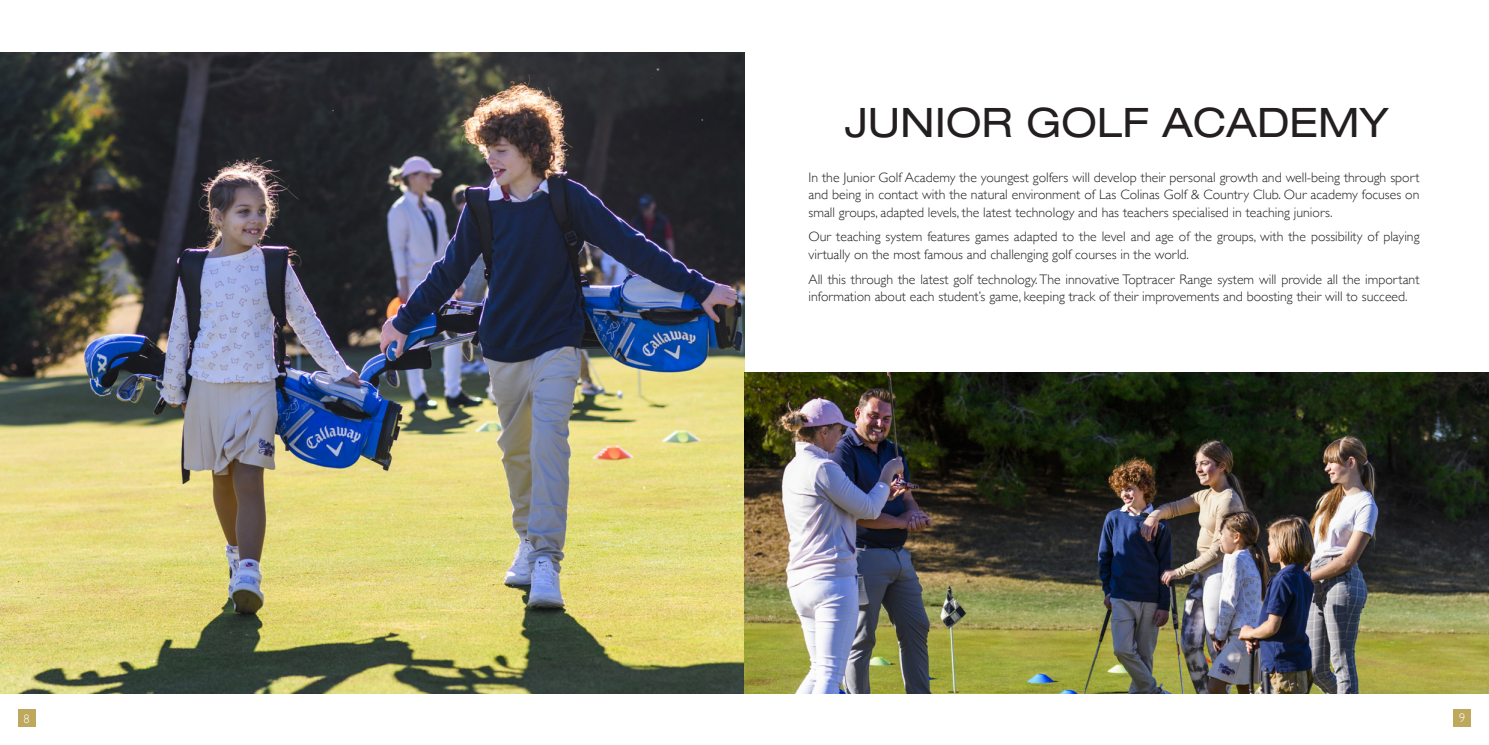
<style>
.page{position:relative;width:1489px;height:745px;background:#fff}
.page>*{position:absolute;margin:0;border:0;box-sizing:border-box;transform-origin:0 0}
.t1{font:expanded 40.62px "Helvetica Neue LT Std";color:#231f20}
.t2{font:300 13.75px/17.5px "Gill Sans";color:#231f20}
.t3{font:300 12.5px "Gill Sans";color:#fff}
</style>
<div class="page">
<div style="left:18px;top:709px;width:17px;height:17px;background:#bea85d"></div>
<div style="left:1453px;top:708px;width:17px;height:18px;background:#bea85d"></div>
<img style="left:0;top:53px;width:744px;height:639px">
<img style="left:744px;top:372px;width:744px;height:320px">
<p class="t1" style="left:844px;top:97px;width:545px">JUNIOR GOLF ACADEMY</p>
<p class="t2" style="left:808px;top:168px;width:612px;text-align:justify">In the Junior Golf Academy the youngest golfers will develop their personal growth and well-being through sport and being in contact with the natural environment of Las Colinas Golf &amp; Country Club. Our academy focuses on small groups, adapted levels, the latest technology and has teachers specialised in teaching juniors.</p>
<p class="t2" style="left:808px;top:227px;width:612px">Our teaching system features games adapted to the level and age of the groups, with the possibility of playing virtually on the most famous and challenging golf courses in the world.</p>
<p class="t2" style="left:808px;top:269px;width:612px">All this through the latest golf technology. The innovative Toptracer Range system will provide all the important information about each student’s game, keeping track of their improvements and boosting their will to succeed.</p>
<p class="t3" style="left:23px;top:708px;width:8px">8</p>
<p class="t3" style="left:1458px;top:707px;width:8px">9</p>
</div>
